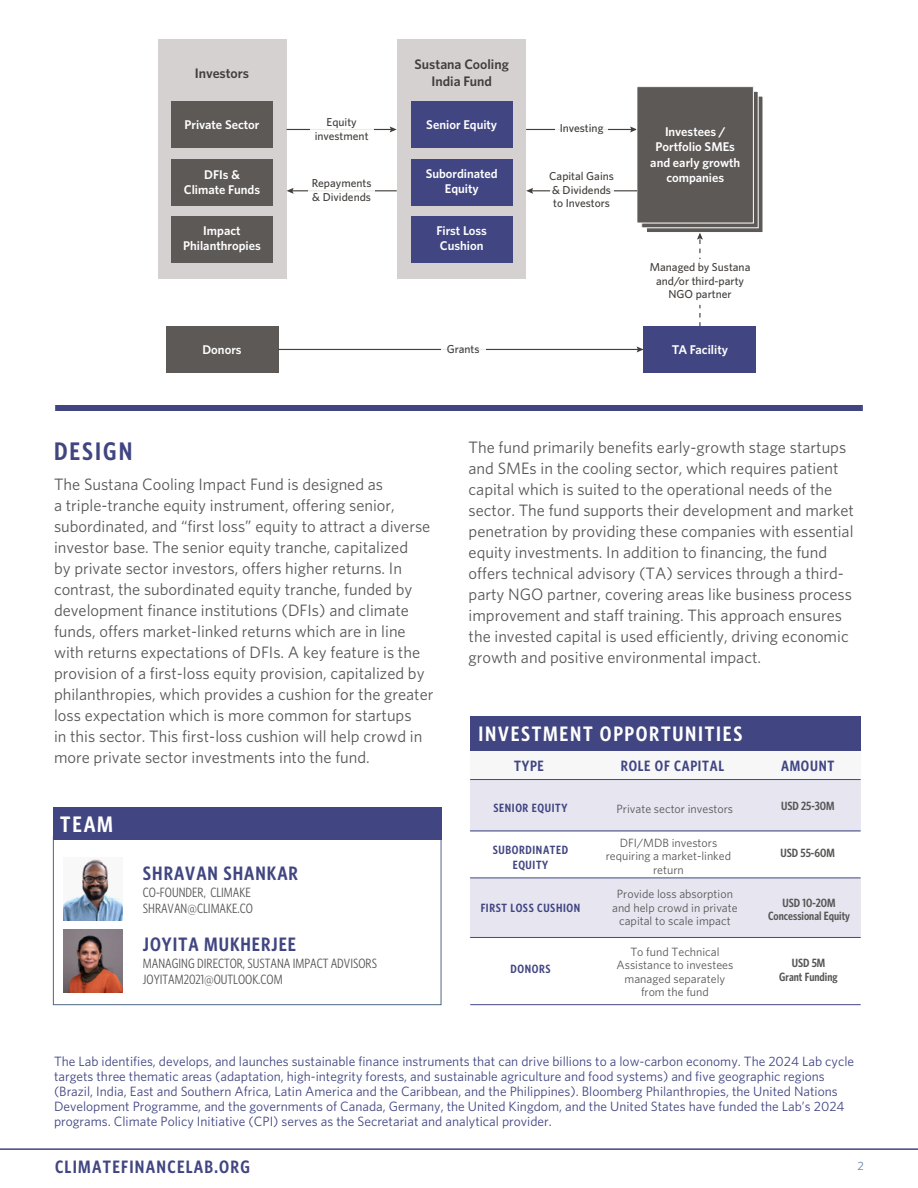
<style>
.page{position:relative;width:918px;height:1188px;background:#fff}
.page>*{position:absolute;margin:0;border:0;box-sizing:border-box;transform-origin:0 0}
.t1{font:600 25.5px "Whitney Condensed";letter-spacing:.08em;color:#414682}
.t2{font:600 22.5px "Whitney Condensed";color:#fff}
.t3{font:600 21px "Whitney Condensed";letter-spacing:.08em;color:#fff}
.t4{font:600 19.5px "Whitney Condensed";letter-spacing:.05em;color:#414682}
.t5{font:600 18px "Whitney Condensed";letter-spacing:.07em;color:#414682}
.t6{font:16.5px/21px "Whitney";color:#575756}
.t7{font:600 15px "Whitney Condensed";letter-spacing:.05em;color:#414682}
.t8{font:600 13.8px/16.5px "Whitney";color:#413e3b;text-align:center}
.t9{font:13.5px/15px "Whitney";color:#414682}
.t10{font:13.5px/16.5px "Whitney Condensed";color:#575756}
.t11{font:600 12.6px/15.1px "Whitney";color:#fff;text-align:center}
.t12{font:12px/13.5px "Whitney";color:#575756;text-align:center}
.t13{font:600 12px/13.5px "Whitney Condensed";color:#575756;text-align:center}
.t14{font:600 12px/15px "Whitney Condensed";letter-spacing:.05em;color:#414682;text-align:center}
.t15{font:12px "Whitney";color:#6081a7}
.t16{font:500 11.55px/13.8px "Whitney";color:#413e3b;text-align:center}
</style>
<div class="page">
<hr style="left:0;top:1148px;width:918px;height:2px;background:#414682">
<hr style="left:526px;top:129px;width:106px;height:1px;background:#413e3b">
<svg style="left:630px;top:126px;width:6px;height:6px"></svg>
<svg style="left:697px;top:233px;width:6px;height:93px"></svg>
<div style="left:644px;top:326px;width:112px;height:47px;background:#414682"></div>
<div style="left:166px;top:326px;width:112px;height:47px;background:#5d5957"></div>
<div style="left:158px;top:40px;width:128px;height:239px;background:#d5d1d1"></div>
<div style="left:171px;top:102px;width:102px;height:46px;background:#5d5957"></div>
<div style="left:171px;top:159px;width:102px;height:46px;background:#5d5957"></div>
<div style="left:171px;top:216px;width:102px;height:47px;background:#5d5957"></div>
<div style="left:397px;top:40px;width:129px;height:239px;background:#d5d1d1"></div>
<div style="left:411px;top:102px;width:102px;height:46px;background:#414682"></div>
<div style="left:411px;top:159px;width:102px;height:46px;background:#414682"></div>
<div style="left:411px;top:216px;width:102px;height:47px;background:#414682"></div>
<svg style="left:648px;top:98px;width:113px;height:133px"></svg>
<div style="left:646px;top:96px;width:117px;height:137px;border:1px solid #fff"></div>
<svg style="left:643px;top:93px;width:114px;height:133px"></svg>
<div style="left:641px;top:91px;width:118px;height:137px;border:1px solid #fff"></div>
<div style="left:637px;top:87px;width:116px;height:136px;background:#5d5957"></div>
<div style="left:636px;top:86px;width:118px;height:137px;border:1px solid #fff"></div>
<hr style="left:287px;top:129px;width:105px;height:1px;background:#413e3b">
<svg style="left:390px;top:126px;width:7px;height:6px"></svg>
<hr style="left:278px;top:349px;width:361px;height:1px;background:#413e3b">
<svg style="left:637px;top:346px;width:7px;height:6px"></svg>
<hr style="left:291px;top:190px;width:106px;height:1px;background:#413e3b">
<svg style="left:287px;top:188px;width:7px;height:6px"></svg>
<hr style="left:531px;top:190px;width:106px;height:1px;background:#413e3b">
<svg style="left:526px;top:188px;width:7px;height:6px"></svg>
<div style="left:310px;top:86px;width:63px;height:53px;background:#fff"></div>
<div style="left:556px;top:88px;width:52px;height:53px;background:#fff"></div>
<div style="left:550px;top:176px;width:63px;height:52px;background:#fff"></div>
<div style="left:441px;top:312px;width:44px;height:53px;background:#fff"></div>
<div style="left:637px;top:259px;width:79px;height:45px;background:#fff"></div>
<div style="left:309px;top:158px;width:66px;height:53px;background:#fff"></div>
<div style="left:53px;top:836px;width:388px;height:169px;border:1px solid #4d6684"></div>
<div style="left:53px;top:808px;width:388px;height:32px;background:#414682"></div>
<div style="left:55px;top:405px;width:808px;height:6px;background:#414682"></div>
<div style="left:470px;top:878px;width:391px;height:59px;background:#e7e5f0"></div>
<div style="left:470px;top:780px;width:391px;height:51px;background:#e7e5f0"></div>
<div style="left:470px;top:745px;width:391px;height:34px;background:#f7f7f8"></div>
<div style="left:470px;top:717px;width:391px;height:34px;background:#414682"></div>
<hr style="left:470px;top:831px;width:391px;height:1px;background:#414682">
<hr style="left:470px;top:779px;width:391px;height:1px;background:#414682">
<hr style="left:470px;top:937px;width:391px;height:1px;background:#414682">
<hr style="left:470px;top:878px;width:391px;height:1px;background:#414682">
<hr style="left:470px;top:1004px;width:391px;height:1px;background:#414682">
<img style="left:63px;top:859px;width:60px;height:61px">
<img style="left:63px;top:930px;width:60px;height:62px">
<p class="t8" style="left:195px;top:64px;width:56px">Investors</p>
<p class="t11" style="left:184px;top:117px;width:77px">Private Sector</p>
<p class="t11" style="left:184px;top:167px;width:78px">DFIs &amp;<br>Climate Funds</p>
<p class="t11" style="left:183px;top:223px;width:79px">Impact<br>Philanthropies</p>
<p class="t16" style="left:315px;top:115px;width:55px">Equity investment</p>
<p class="t16" style="left:312px;top:176px;width:61px;text-align:left">Repayments &amp; Dividends</p>
<p class="t8" style="left:415px;top:56px;width:96px">Sustana Cooling<br>India Fund</p>
<p class="t11" style="left:426px;top:117px;width:72px">Senior Equity</p>
<p class="t11" style="left:426px;top:166px;width:74px">Subordinated<br>Equity</p>
<p class="t11" style="left:437px;top:223px;width:52px;text-align:left">First Loss<br>Cushion</p>
<p class="t16" style="left:560px;top:121px;width:45px">Investing</p>
<p class="t16" style="left:549px;top:169px;width:66px;text-align:left">Capital Gains &amp; Dividends to Investors</p>
<p class="t11" style="left:650px;top:124px;width:92px">Investees /<br>Portfolio SMEs and early growth companies</p>
<p class="t16" style="left:650px;top:260px;width:102px">Managed by Sustana and/or third-party<br>NGO partner</p>
<p class="t11" style="left:202px;top:342px;width:41px">Donors</p>
<p class="t11" style="left:672px;top:341px;width:58px">TA Facility</p>
<p class="t16" style="left:447px;top:342px;width:34px">Grants</p>
<h1 class="t1" style="left:54px;top:435px;width:80px">DESIGN</h1>
<p class="t6" style="left:54px;top:473px;width:381px">The Sustana Cooling Impact Fund is designed as<br>a triple-tranche equity instrument, offering senior, subordinated, and “first loss” equity to attract a diverse investor base. The senior equity tranche, capitalized<br>by private sector investors, offers higher returns. In contrast, the subordinated equity tranche, funded by development finance institutions (DFIs) and climate funds, offers market-linked returns which are in line with returns expectations of DFIs. A key feature is the provision of a first-loss equity provision, capitalized by philanthropies, which provides a cushion for the greater loss expectation which is more common for startups<br>in this sector. This first-loss cushion will help crowd in more private sector investments into the fund.</p>
<h2 class="t2" style="left:60px;top:810px;width:54px">TEAM</h2>
<p class="t4" style="left:143px;top:861px;width:157px">SHRAVAN SHANKAR</p>
<p class="t10" style="left:143px;top:884px;width:111px">CO-FOUNDER, CLIMAKE<br>SHRAVAN@CLIMAKE.CO</p>
<p class="t4" style="left:143px;top:932px;width:155px">JOYITA MUKHERJEE</p>
<p class="t10" style="left:143px;top:954px;width:236px">MANAGING DIRECTOR, SUSTANA IMPACT ADVISORS<br>JOYITAM2021@OUTLOOK.COM</p>
<p class="t6" style="left:469px;top:436px;width:387px">The fund primarily benefits early-growth stage startups and SMEs in the cooling sector, which requires patient capital which is suited to the operational needs of the sector. The fund supports their development and market penetration by providing these companies with essential equity investments. In addition to financing, the fund offers technical advisory (TA) services through a third&shy;party NGO partner, covering areas like business process improvement and staff training. This approach ensures the invested capital is used efficiently, driving economic growth and positive environmental impact.</p>
<p class="t3" style="left:479px;top:720px;width:265px">INVESTMENT OPPORTUNITIES</p>
<p class="t7" style="left:621px;top:756px;width:105px">ROLE OF CAPITAL</p>
<p class="t7" style="left:781px;top:756px;width:55px">AMOUNT</p>
<p class="t13" style="left:781px;top:799px;width:55px">USD 25-30M</p>
<p class="t13" style="left:780px;top:846px;width:56px">USD 55-60M</p>
<p class="t7" style="left:514px;top:751px;width:31px">TYPE</p>
<p class="t7" style="left:514px;top:756px;width:31px">TYPE</p>
<p class="t14" style="left:494px;top:800px;width:75px">SENIOR EQUITY</p>
<p class="t12" style="left:617px;top:802px;width:118px">Private sector investors</p>
<p class="t12" style="left:606px;top:836px;width:127px">DFI/MDB investors requiring a market-linked return</p>
<p class="t14" style="left:493px;top:841px;width:77px">SUBORDINATED<br>EQUITY</p>
<p class="t14" style="left:481px;top:900px;width:101px">FIRST LOSS CUSHION</p>
<p class="t12" style="left:612px;top:887px;width:127px">Provide loss absorption and help crowd in private capital to scale impact</p>
<p class="t13" style="left:768px;top:896px;width:83px">USD 10-20M<br>Concessional Equity</p>
<p class="t12" style="left:616px;top:944px;width:118px">To fund Technical<br>Assistance to investees managed separately from the fund</p>
<p class="t14" style="left:510px;top:961px;width:42px">DONORS</p>
<p class="t13" style="left:779px;top:956px;width:60px">USD 5M<br>Grant Funding</p>
<p class="t9" style="left:54px;top:1054px;width:802px">The Lab identifies, develops, and launches sustainable finance instruments that can drive billions to a low-carbon economy. The 2024 Lab cycle targets three thematic areas (adaptation, high-integrity forests, and sustainable agriculture and food systems) and five geographic regions (Brazil, India, East and Southern Africa, Latin America and the Caribbean, and the Philippines). Bloomberg Philanthropies, the United Nations Development Programme, and the governments of Canada, Germany, the United Kingdom, and the United States have funded the Lab’s 2024 programs. Climate Policy Initiative (CPI) serves as the Secretariat and analytical provider.</p>
<p class="t5" style="left:55px;top:1156px;width:196px">CLIMATEFINANCELAB.ORG</p>
<p class="t15" style="left:858px;top:1158px;width:8px">2</p>
</div>
